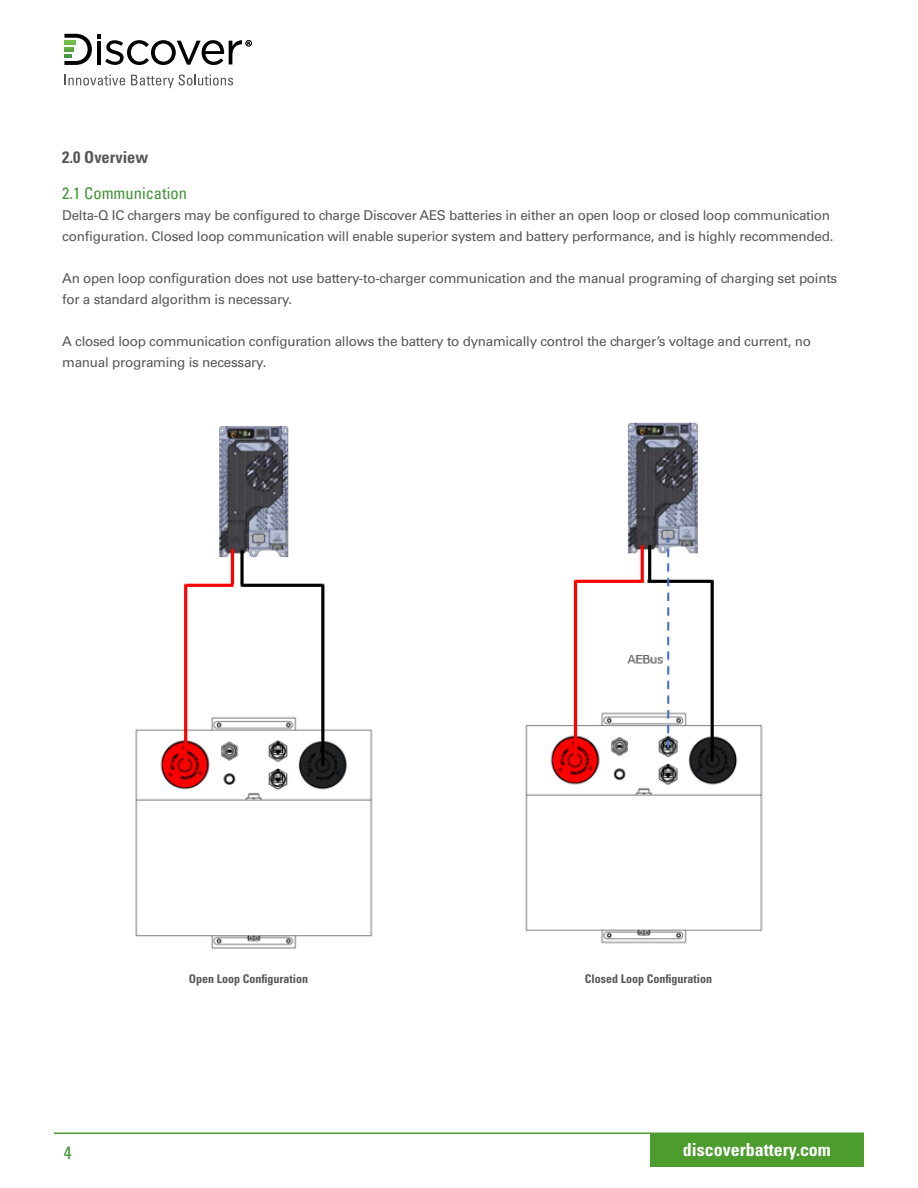
<style>
.page{position:relative;width:918px;height:1188px;background:#fff}
.page>*{position:absolute;margin:0;border:0;box-sizing:border-box;transform-origin:0 0}
.t1{font:700 condensed 18px "Univers LT Std";color:#fff}
.t2{font:condensed 18px "Univers LT Pro";color:#439539}
.t3{font:condensed 16.5px "Univers LT Pro";color:#439539}
.t4{font:700 condensed 16.5px "Univers LT Std";color:#53575a}
.t5{font:13.5px/21px "Univers LT Std";letter-spacing:-.02em;color:#55575a}
.t6{font:700 condensed 12px "Univers LT Std";color:#565757}
</style>
<div class="page">
<svg style="left:65px;top:75px;width:60px;height:10px"></svg>
<svg style="left:131px;top:74px;width:102px;height:14px"></svg>
<svg style="left:64px;top:34px;width:188px;height:31px"></svg>
<img style="left:135px;top:426px;width:238px;height:523px">
<img style="left:525px;top:422px;width:238px;height:522px">
<hr style="left:54px;top:1132px;width:810px;height:2px;background:#4c9c2e">
<div style="left:651px;top:1134px;width:213px;height:32px;background:#4c9c2e"></div>
<p class="t4" style="left:62px;top:147px;width:88px">2.0 Overview</p>
<p class="t3" style="left:62px;top:183px;width:126px">2.1 Communication</p>
<p class="t5" style="left:62px;top:205px;width:773px">Delta-Q IC chargers may be configured to charge Discover AES batteries in either an open loop or closed loop communication configuration. Closed loop communication will enable superior system and battery performance, and is highly recommended.</p>
<p class="t5" style="left:62px;top:268px;width:777px">An open loop configuration does not use battery-to-charger communication and the manual programing of charging set points for a standard algorithm is necessary.</p>
<p class="t5" style="left:62px;top:331px;width:750px">A closed loop communication configuration allows the battery to dynamically control the charger’s voltage and current, no manual programing is necessary.</p>
<p class="t6" style="left:189px;top:971px;width:121px">Open Loop Configuration</p>
<p class="t6" style="left:585px;top:971px;width:129px">Closed Loop Configuration</p>
<h1 class="t2" style="left:64px;top:1141px;width:9px">4</h1>
<h1 class="t1" style="left:683px;top:1138px;width:149px">discoverbattery.com</h1>
</div>
